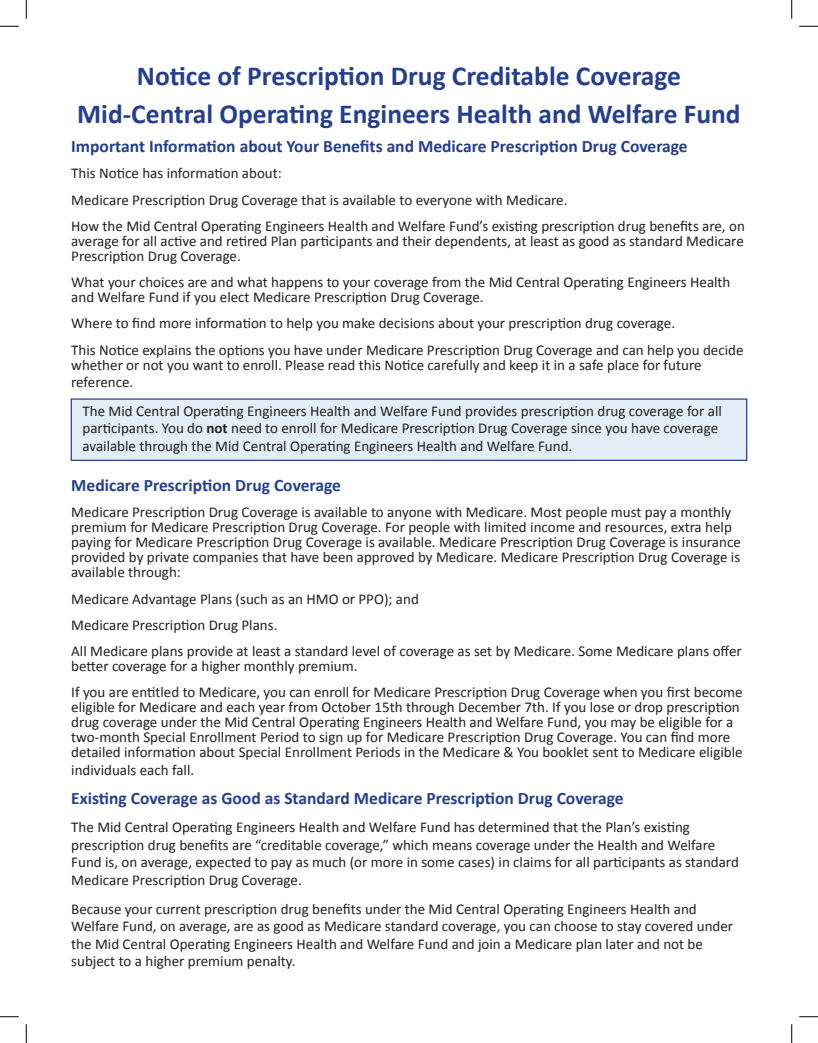
<style>
.page{position:relative;width:818px;height:1043px;background:#fff}
.page>*{position:absolute;margin:0;border:0;box-sizing:border-box;transform-origin:0 0}
.t1{font:700 27.5px/38.8px "Calibri";color:#253f8e;text-align:center}
.t2{font:700 17.5px "Calibri";color:#253f8e}
.t3{font:15px/15px "Calibri";color:#231f20}
.s1{font-weight:700}
</style>
<div class="page">
<div style="left:71px;top:398px;width:676px;height:63px;background:#e3edf7;border:1px solid #253f8e"></div>
<svg style="left:0;top:25px;width:19px;height:2px"></svg>
<svg style="left:799px;top:25px;width:19px;height:2px"></svg>
<svg style="left:0;top:1016px;width:19px;height:1px"></svg>
<svg style="left:799px;top:1016px;width:19px;height:1px"></svg>
<svg style="left:25px;top:0;width:2px;height:19px"></svg>
<svg style="left:25px;top:1024px;width:2px;height:18px"></svg>
<svg style="left:791px;top:0;width:1px;height:19px"></svg>
<svg style="left:791px;top:1024px;width:1px;height:18px"></svg>
<h1 class="t1" style="left:77px;top:55px;width:665px">Notice of Prescription Drug Creditable Coverage<br>Mid-Central Operating Engineers Health and Welfare Fund</h1>
<p class="t2" style="left:71px;top:134px;width:618px">Important Information about Your Benefits and Medicare Prescription Drug Coverage</p>
<p class="t3" style="left:71px;top:160px;width:675px;line-height:26.2px">This Notice has information about:<br>Medicare Prescription Drug Coverage that is available to everyone with Medicare.<br>How the Mid Central Operating Engineers Health and Welfare Fund’s existing prescription drug benefits are, on</p>
<p class="t3" style="left:71px;top:233px;width:674px">average for all active and retired Plan participants and their dependents, at least as good as standard Medicare<br>Prescription Drug Coverage.</p>
<p class="t3" style="left:71px;top:274px;width:660px">What your choices are and what happens to your coverage from the Mid Central Operating Engineers Health and Welfare Fund if you elect Medicare Prescription Drug Coverage.</p>
<p class="t3" style="left:71px;top:310px;width:673px;line-height:26.2px">Where to find more information to help you make decisions about your prescription drug coverage.<br>This Notice explains the options you have under Medicare Prescription Drug Coverage and can help you decide</p>
<p class="t3" style="left:71px;top:355px;width:631px;line-height:17.5px">whether or not you want to enroll. Please read this Notice carefully and keep it in a safe place for future reference.</p>
<p class="t3" style="left:82px;top:402px;width:640px;line-height:17.5px">The Mid Central Operating Engineers Health and Welfare Fund provides prescription drug coverage for all participants. You do <span class="s1">not</span> need to enroll for Medicare Prescription Drug Coverage since you have coverage available through the Mid Central Operating Engineers Health and Welfare Fund.</p>
<p class="t2" style="left:71px;top:473px;width:271px">Medicare Prescription Drug Coverage</p>
<p class="t3" style="left:71px;top:504px;width:671px">Medicare Prescription Drug Coverage is available to anyone with Medicare. Most people must pay a monthly premium for Medicare Prescription Drug Coverage. For people with limited income and resources, extra help paying for Medicare Prescription Drug Coverage is available. Medicare Prescription Drug Coverage is insurance provided by private companies that have been approved by Medicare. Medicare Prescription Drug Coverage is available through:</p>
<p class="t3" style="left:71px;top:585px;width:672px;line-height:26.2px">Medicare Advantage Plans (such as an HMO or PPO); and<br>Medicare Prescription Drug Plans.<br>All Medicare plans provide at least a standard level of coverage as set by Medicare. Some Medicare plans offer</p>
<p class="t3" style="left:71px;top:652px;width:673px;line-height:26.2px">better coverage for a higher monthly premium.<br>If you are entitled to Medicare, you can enroll for Medicare Prescription Drug Coverage when you first become</p>
<p class="t3" style="left:71px;top:699px;width:672px">eligible for Medicare and each year from October 15th through December 7th. If you lose or drop prescription drug coverage under the Mid Central Operating Engineers Health and Welfare Fund, you may be eligible for a two-month Special Enrollment Period to sign up for Medicare Prescription Drug Coverage. You can find more detailed information about Special Enrollment Periods in the Medicare &amp; You booklet sent to Medicare eligible</p>
<p class="t3" style="left:71px;top:762px;width:124px">individuals each fall.</p>
<p class="t2" style="left:71px;top:785px;width:554px">Existing Coverage as Good as Standard Medicare Prescription Drug Coverage</p>
<p class="t3" style="left:71px;top:818px;width:669px;line-height:17.5px">The Mid Central Operating Engineers Health and Welfare Fund has determined that the Plan’s existing prescription drug benefits are “creditable coverage,” which means coverage under the Health and Welfare Fund is, on average, expected to pay as much (or more in some cases) in claims for all participants as standard Medicare Prescription Drug Coverage.</p>
<p class="t3" style="left:71px;top:899px;width:663px;line-height:17.5px">Because your current prescription drug benefits under the Mid Central Operating Engineers Health and Welfare Fund, on average, are as good as Medicare standard coverage, you can choose to stay covered under the Mid Central Operating Engineers Health and Welfare Fund and join a Medicare plan later and not be subject to a higher premium penalty.</p>
</div>
